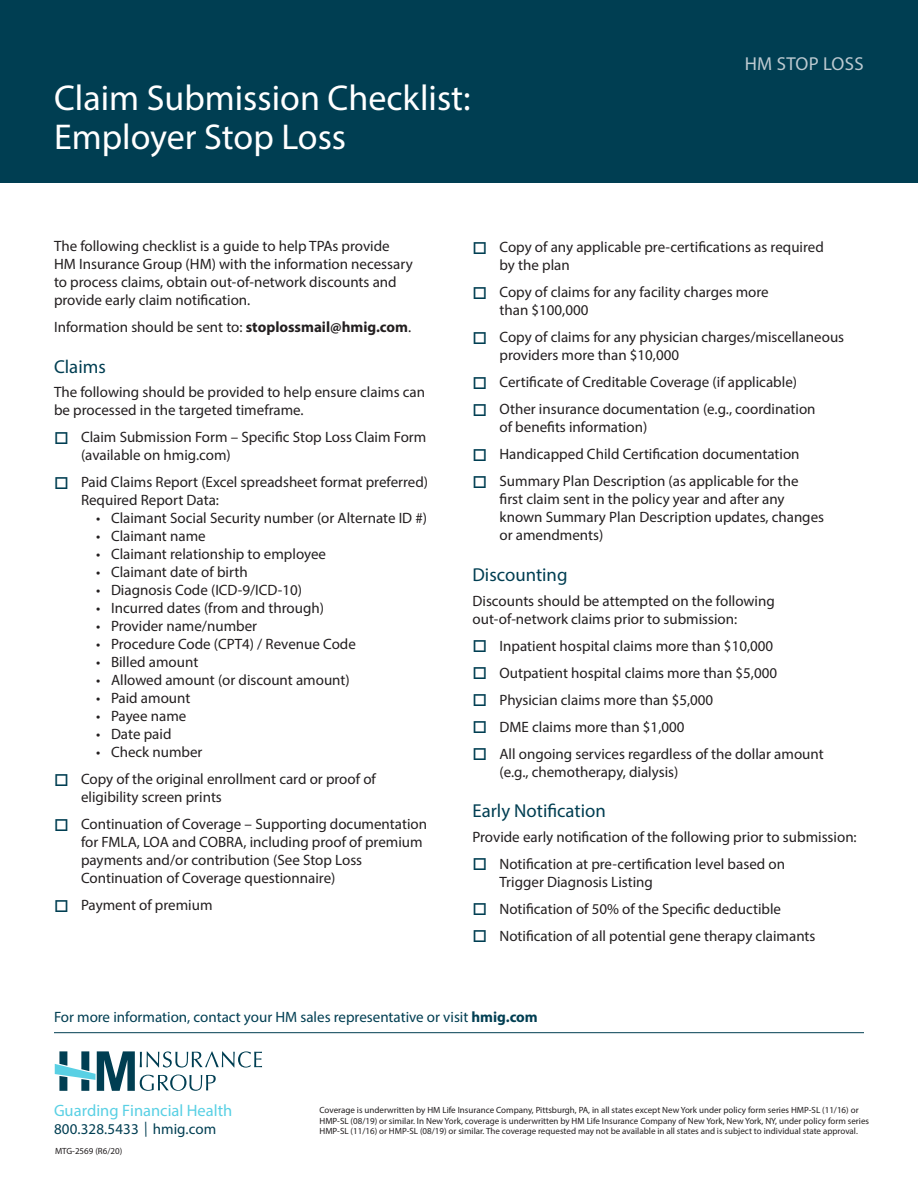
<style>
.page{position:relative;width:918px;height:1188px;background:#fff}
.page>*{position:absolute;margin:0;border:0;box-sizing:border-box;transform-origin:0 0}
.Sheet_Title_Front{font:36px "Myriad Pro";color:#fff}
.Disclaimer_in_Surgic{font:18.75px "Myriad Pro";color:#003e52}
.Product_Overview{font:18.75px "Myriad Pro";letter-spacing:.02em;color:#bdcad1}
.t1{font:16.5px "Myriad Pro";color:#59d0e4}
.t2{font:15px/18px "Myriad Pro";color:#231f20}
.t3{font:15px "Myriad Pro";color:#003e52}
.Legal{font:9px/10.5px "Myriad Pro";color:#231f20}
.s1{font-weight:700}
.s2{color:#003e52}
.s3{font-stretch:condensed}
</style>
<div class="page">
<hr style="left:54px;top:1032px;width:810px;height:1px;background:#003e52">
<svg style="left:55px;top:1051px;width:207px;height:40px"></svg>
<div style="left:0;top:0;width:918px;height:183px;background:#003e52"></div>
<p class="Sheet_Title_Front" style="left:54px;top:76px;width:418px">Claim Submission Checklist:</p>
<p class="Sheet_Title_Front" style="left:54px;top:115px;width:294px">Employer Stop Loss</p>
<p class="Product_Overview" style="left:745px;top:52px;width:121px">HM STOP LOSS</p>
<p class="t2" style="left:54px;top:237px;width:360px">The following checklist is a guide to help TPAs provide HM Insurance Group (HM) with the information necessary to process claims, obtain out-of-network discounts and provide early claim notification.</p>
<p class="t2" style="left:54px;top:318px;width:359px">Information should be sent to: <span class="s1">stoplossmail@hmig.com</span>.</p>
<p class="Disclaimer_in_Surgic" style="left:54px;top:355px;width:53px">Claims</p>
<p class="t2" style="left:54px;top:383px;width:373px">The following should be provided to help ensure claims can be processed in the targeted timeframe.</p>
<p class="t2" style="left:81px;top:428px;width:347px;text-indent:-27px"><span class="s2">□</span> Claim Submission Form – Specific Stop Loss Claim Form (available on hmig.com)</p>
<p class="t2" style="left:54px;top:473px;width:376px"><span class="s2">□</span> Paid Claims Report (Excel spreadsheet format preferred)</p>
<p class="t2" style="left:81px;top:491px;width:140px">Required Report Data:</p>
<p class="t2" style="left:96px;top:509px;width:333px">• Claimant Social Security number (or Alternate ID #)</p>
<p class="t2" style="left:96px;top:527px;width:111px">• Claimant name</p>
<p class="t2" style="left:96px;top:545px;width:232px">• Claimant relationship to employee</p>
<p class="t2" style="left:96px;top:563px;width:153px">• Claimant date of birth</p>
<p class="t2" style="left:96px;top:581px;width:208px">• Diagnosis Code (ICD-9/ICD-10)</p>
<p class="t2" style="left:96px;top:599px;width:230px">• Incurred dates (from and through)</p>
<p class="t2" style="left:96px;top:617px;width:163px">• Provider name/number</p>
<p class="t2" style="left:96px;top:635px;width:261px">• Procedure Code (CPT4) / Revenue Code</p>
<p class="t2" style="left:96px;top:653px;width:104px">• Billed amount</p>
<p class="t2" style="left:96px;top:671px;width:255px">• Allowed amount (or discount amount)</p>
<p class="t2" style="left:96px;top:689px;width:96px">• Paid amount</p>
<p class="t2" style="left:96px;top:707px;width:92px">• Payee name</p>
<p class="t2" style="left:96px;top:725px;width:77px">• Date paid</p>
<p class="t2" style="left:96px;top:743px;width:108px">• Check number</p>
<p class="t2" style="left:81px;top:770px;width:296px;text-indent:-27px"><span class="s2">□</span> Copy of the original enrollment card or proof of eligibility screen prints</p>
<p class="t2" style="left:81px;top:815px;width:348px;text-indent:-27px"><span class="s2">□</span> Continuation of Coverage – Supporting documentation for FMLA, LOA and COBRA, including proof of premium payments and/or contribution (See Stop Loss Continuation of Coverage questionnaire)</p>
<p class="t2" style="left:54px;top:896px;width:160px"><span class="s2">□</span> Payment of premium</p>
<p class="t2" style="left:500px;top:238px;width:326px;text-indent:-27px"><span class="s2">□</span> Copy of any applicable pre-certifications as required by the plan</p>
<p class="t2" style="left:500px;top:283px;width:271px;text-indent:-27px"><span class="s2">□</span> Copy of claims for any facility charges more than $100,000</p>
<p class="t2" style="left:500px;top:328px;width:346px;text-indent:-27px"><span class="s2">□</span> Copy of claims for any physician charges/miscellaneous providers more than $10,000</p>
<p class="t2" style="left:472px;top:373px;width:326px"><span class="s2">□</span> Certificate of Creditable Coverage (if applicable)</p>
<p class="t2" style="left:500px;top:400px;width:318px;text-indent:-27px"><span class="s2">□</span> Other insurance documentation (e.g., coordination of benefits information)</p>
<p class="t2" style="left:472px;top:445px;width:329px"><span class="s2">□</span> Handicapped Child Certification documentation</p>
<p class="t2" style="left:500px;top:472px;width:326px;text-indent:-27px"><span class="s2">□</span> Summary Plan Description (as applicable for the first claim sent in the policy year and after any known Summary Plan Description updates, changes or amendments)</p>
<p class="Disclaimer_in_Surgic" style="left:472px;top:563px;width:97px">Discounting</p>
<p class="t2" style="left:472px;top:591px;width:304px">Discounts should be attempted on the following out-of-network claims prior to submission:</p>
<p class="t2" style="left:472px;top:636px;width:302px"><span class="s2">□</span> Inpatient hospital claims more than $10,000</p>
<p class="t2" style="left:472px;top:663px;width:306px"><span class="s2">□</span> Outpatient hospital claims more than $5,000</p>
<p class="t2" style="left:472px;top:690px;width:242px"><span class="s2">□</span> Physician claims more than $5,000</p>
<p class="t2" style="left:472px;top:717px;width:214px"><span class="s2">□</span> DME claims more than $1,000</p>
<p class="t2" style="left:500px;top:744px;width:326px;text-indent:-27px"><span class="s2">□</span> All ongoing services regardless of the dollar amount (e.g., chemotherapy, dialysis)</p>
<p class="Disclaimer_in_Surgic" style="left:472px;top:799px;width:135px">Early Notification</p>
<p class="t2" style="left:472px;top:828px;width:386px">Provide early notification of the following prior to submission:</p>
<p class="t2" style="left:500px;top:855px;width:287px;text-indent:-27px"><span class="s2">□</span> Notification at pre-certification level based on<br>Trigger Diagnosis Listing</p>
<p class="t2" style="left:472px;top:900px;width:310px"><span class="s2">□</span> Notification of 50% of the Specific deductible</p>
<p class="t2" style="left:472px;top:927px;width:345px"><span class="s2">□</span> Notification of all potential gene therapy claimants</p>
<p class="t3" style="left:54px;top:1008px;width:485px">For more information, contact your HM sales representative or visit <span class="s1">hmig.com</span></p>
<p class="t1" style="left:54px;top:1100px;width:180px">Guarding Financial Health</p>
<p class="t3" style="left:54px;top:1120px;width:164px">800.328.5433 <span class="s3">|</span> hmig.com</p>
<p class="Legal" style="left:55px;top:1145px;width:69px">MTG-2569 (R6/20)</p>
<p class="Legal" style="left:320px;top:1105px;width:551px">Coverage is underwritten by HM Life Insurance Company, Pittsburgh, PA, in all states except New York under policy form series HMP-SL (11/16) or<br>HMP-SL (08/19) or similar. In New York, coverage is underwritten by HM Life Insurance Company of New York, New York, NY, under policy form series<br>HMP-SL (11/16) or HMP-SL (08/19) or similar. The coverage requested may not be available in all states and is subject to individual state approval.</p>
</div>
